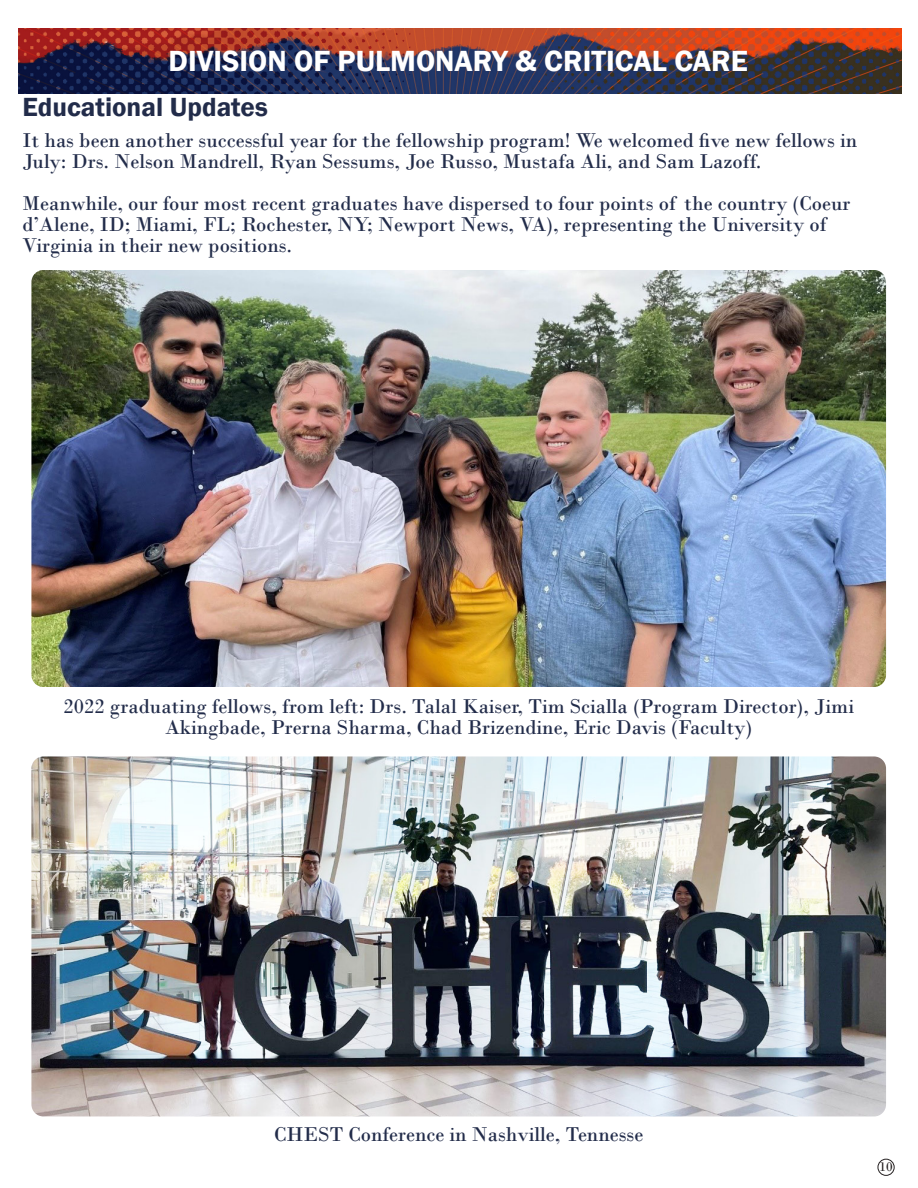
<style>
.page{position:relative;width:918px;height:1188px;background:#fff}
.page>*{position:absolute;margin:0;border:0;box-sizing:border-box;transform-origin:0 0}
.t1{font:600 30px "Franklin Gothic";color:#fff}
.t2{font:600 27px "Franklin Gothic";color:#222c4a}
.t3{font:21px/21px "Bodoni";color:#222c4a}
.t4{font:13.5px "Bodoni";color:#231f20}
</style>
<div class="page">
<img style="left:18px;top:28px;width:883px;height:65px">
<img style="left:31px;top:270px;width:855px;height:417px">
<img style="left:31px;top:756px;width:855px;height:360px">
<div style="left:878px;top:1159px;width:16px;height:17px;border:1px solid #231f20;border-radius:50%"></div>
<p class="t1" style="left:169px;top:42px;width:581px">DIVISION OF PULMONARY &amp; CRITICAL CARE</p>
<p class="t2" style="left:22px;top:91px;width:247px">Educational Updates</p>
<p class="t3" style="left:22px;top:129px;width:836px">It has been another successful year for the fellowship program! We welcomed five new fellows in<br>July: Drs. Nelson Mandrell, Ryan Sessums, Joe Russo, Mustafa Ali, and Sam Lazoff.</p>
<p class="t3" style="left:22px;top:192px;width:829px">Meanwhile, our four most recent graduates have dispersed to four points of the country (Coeur d’Alene, ID; Miami, FL; Rochester, NY; Newport News, VA), representing the University of<br>Virginia in their new positions.</p>
<p class="t3" style="left:63px;top:696px;width:792px;text-align:center">2022 graduating fellows, from left: Drs. Talal Kaiser, Tim Scialla (Program Director), Jimi<br>Akingbade, Prerna Sharma, Chad Brizendine, Eric Davis (Faculty)</p>
<p class="t3" style="left:274px;top:1124px;width:371px">CHEST Conference in Nashville, Tennesse</p>
<p class="t4" style="left:879px;top:1159px;width:15px">10</p>
</div>
